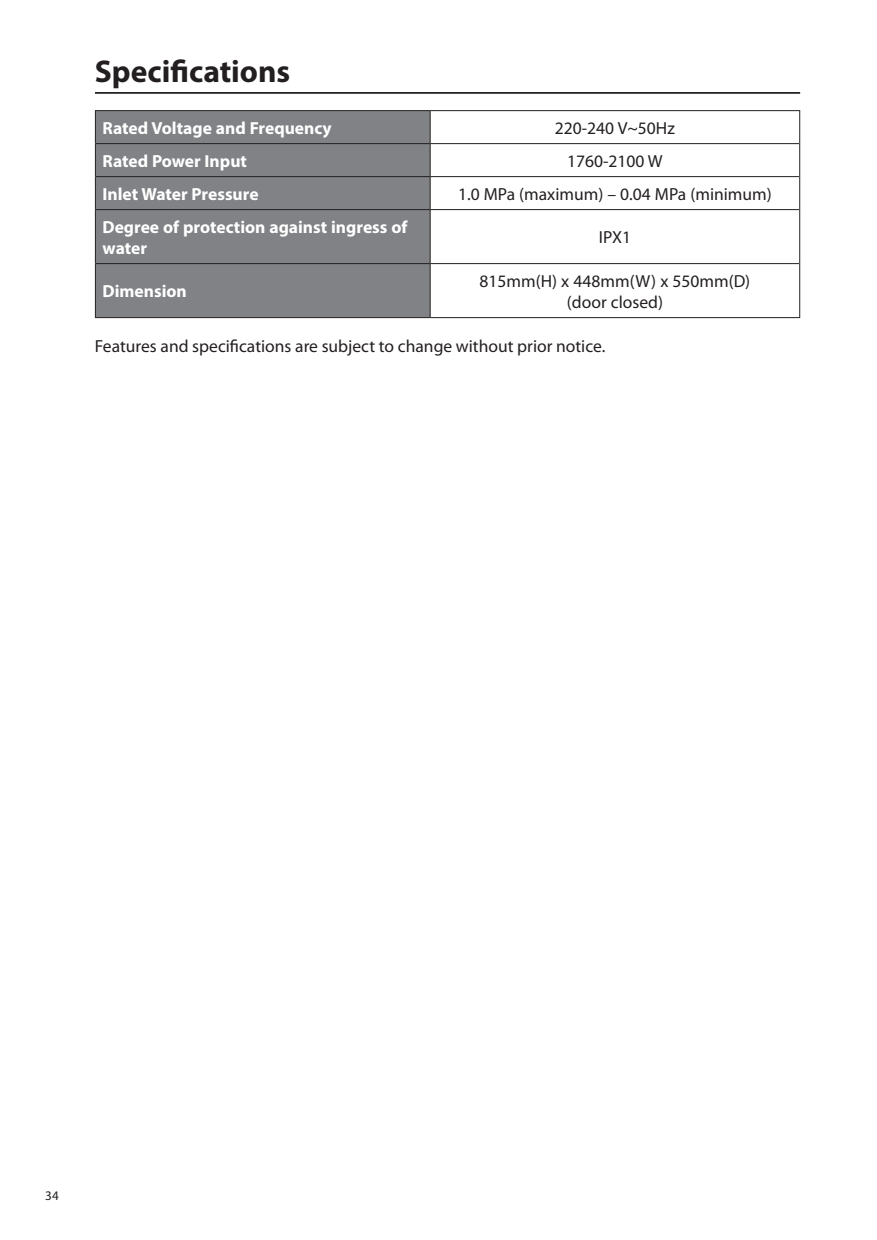
<style>
.page{position:relative;width:877px;height:1240px;background:#fff}
.page>*{position:absolute;margin:0;border:0;box-sizing:border-box;transform-origin:0 0}
.t1{font:700 31.5px "Myriad Pro";color:#231f20}
.t2{font:17.5px/21px "Myriad Pro";color:#231f20;text-align:center}
.t3{font:700 17.5px/21px "Myriad Pro";color:#fff}
.t4{font:13.12px "Myriad Pro";color:#231f20}
</style>
<div class="page">
<hr style="left:95px;top:92px;width:704px;height:2px;background:#231f20">
<div style="left:96px;top:111px;width:333px;height:206px;background:#808285"></div>
<svg style="left:430px;top:111px;width:368px;height:206px"></svg>
<svg style="left:430px;top:144px;width:368px;height:119px"></svg>
<hr style="left:95px;top:110px;width:335px;height:1px;background:#231f20">
<hr style="left:430px;top:110px;width:369px;height:1px;background:#231f20">
<hr style="left:429px;top:111px;width:1px;height:32px;background:#231f20">
<hr style="left:96px;top:143px;width:334px;height:1px;background:#231f20">
<hr style="left:430px;top:143px;width:368px;height:1px;background:#231f20">
<hr style="left:429px;top:144px;width:1px;height:32px;background:#231f20">
<hr style="left:96px;top:176px;width:334px;height:1px;background:#231f20">
<hr style="left:430px;top:176px;width:368px;height:1px;background:#231f20">
<hr style="left:429px;top:177px;width:1px;height:32px;background:#231f20">
<hr style="left:96px;top:209px;width:334px;height:1px;background:#231f20">
<hr style="left:430px;top:209px;width:368px;height:1px;background:#231f20">
<hr style="left:429px;top:210px;width:1px;height:53px;background:#231f20">
<hr style="left:96px;top:263px;width:334px;height:1px;background:#231f20">
<hr style="left:430px;top:263px;width:368px;height:1px;background:#231f20">
<hr style="left:429px;top:264px;width:1px;height:53px;background:#231f20">
<hr style="left:95px;top:317px;width:335px;height:1px;background:#231f20">
<hr style="left:430px;top:317px;width:369px;height:1px;background:#231f20">
<hr style="left:95px;top:111px;width:1px;height:33px;background:#231f20">
<hr style="left:798px;top:111px;width:1px;height:33px;background:#231f20">
<hr style="left:95px;top:144px;width:1px;height:32px;background:#231f20">
<hr style="left:798px;top:144px;width:1px;height:32px;background:#231f20">
<hr style="left:95px;top:176px;width:1px;height:33px;background:#231f20">
<hr style="left:798px;top:176px;width:1px;height:33px;background:#231f20">
<hr style="left:95px;top:209px;width:1px;height:54px;background:#231f20">
<hr style="left:798px;top:209px;width:1px;height:54px;background:#231f20">
<hr style="left:95px;top:263px;width:1px;height:54px;background:#231f20">
<hr style="left:798px;top:263px;width:1px;height:54px;background:#231f20">
<h1 class="t1" style="left:95px;top:51px;width:197px">Specifications</h1>
<p class="t3" style="left:102px;top:117px;width:231px">Rated Voltage and Frequency</p>
<p class="t2" style="left:554px;top:117px;width:121px">220-240 V~50Hz</p>
<p class="t3" style="left:102px;top:150px;width:146px">Rated Power Input</p>
<p class="t2" style="left:567px;top:150px;width:97px">1760-2100 W</p>
<p class="t3" style="left:102px;top:183px;width:157px">Inlet Water Pressure</p>
<p class="t2" style="left:458px;top:183px;width:315px">1.0 MPa (maximum) – 0.04 MPa (minimum)</p>
<p class="t3" style="left:102px;top:216px;width:306px">Degree of protection against ingress of water</p>
<p class="t2" style="left:598px;top:226px;width:34px">IPX1</p>
<p class="t3" style="left:102px;top:280px;width:86px">Dimension</p>
<p class="t2" style="left:479px;top:270px;width:272px">815mm(H) x 448mm(W) x 550mm(D) (door closed)</p>
<p class="t2" style="left:95px;top:336px;width:511px">Features and specifications are subject to change without prior notice.</p>
<p class="t4" style="left:45px;top:1187px;width:15px">34</p>
</div>
